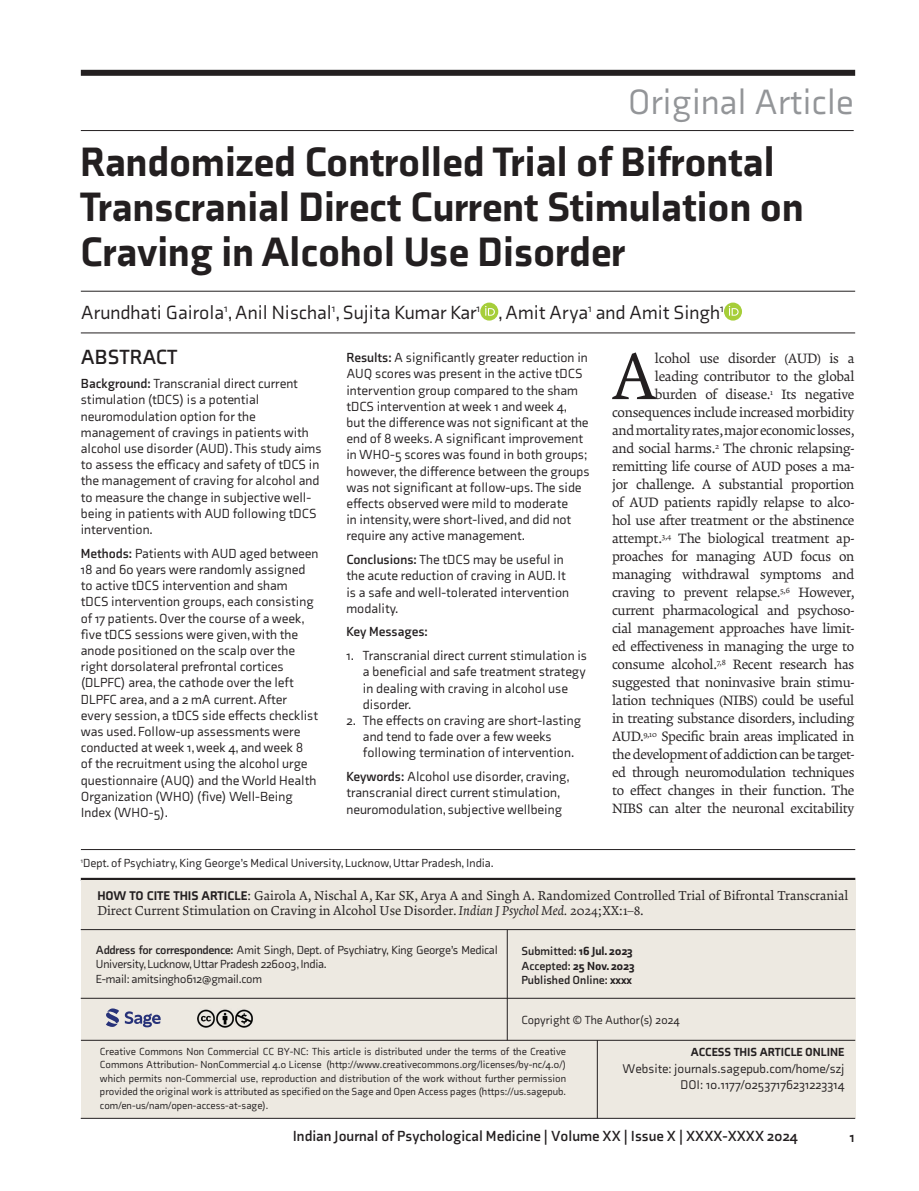
<style>
.page{position:relative;width:919px;height:1191px;background:#fff}
.page>*{position:absolute;margin:0;border:0;box-sizing:border-box;transform-origin:0 0}
.t1{font:65.7px "Krete";color:#231f20}
.t2{font:900 42px/45px "Axia";color:#231f20}
.t3{font:36px "Axia";color:#939598}
.t4{font:700 21px "Axia";color:#231f20}
.t5{font:19.5px "Axia";color:#231f20}
.t6{font:700 15px "Axia";color:#231f20}
.t7{font:13.5px/16.2px "Axia";color:#231f20}
.t8{font:13.5px/18px "Krete";letter-spacing:-.02em;color:#231f20;text-align:right}
.t9{font:700 13.5px "Axia";color:#231f20}
.t10{font:12.9px/15.5px "Krete";color:#231f20}
.t11{font:12.9px/16.5px "Axia";color:#231f20;text-align:right}
.t12{font:12px/14.4px "Axia";letter-spacing:-.02em;color:#231f20}
.t13{font:12px "Axia";color:#231f20}
.t14{font:700 12px/14.4px "Axia";color:#231f20}
.t15{font:900 12px "Axia";color:#231f20}
.t16{font:10.5px/13.5px "Axia";color:#231f20;text-align:justify}
.s1{font-weight:700}
.s2{font-family:"Axia";font-weight:900}
.s3{font-style:italic}
.s4{font-weight:900}
</style>
<div class="page">
<div style="left:81px;top:70px;width:774px;height:6px;background:#231f20"></div>
<hr style="left:81px;top:130px;width:772px;height:1px;background:#231f20">
<hr style="left:81px;top:333px;width:774px;height:1px;background:#231f20">
<hr style="left:81px;top:878px;width:774px;height:3px;background:#231f20">
<div style="left:81px;top:880px;width:774px;height:238px;background:#ede9e1"></div>
<hr style="left:81px;top:998px;width:774px;height:1px;background:#231f20">
<hr style="left:81px;top:1040px;width:774px;height:1px;background:#231f20">
<hr style="left:81px;top:1118px;width:774px;height:1px;background:#231f20">
<hr style="left:597px;top:1040px;width:1px;height:78px;background:#231f20">
<hr style="left:507px;top:930px;width:1px;height:110px;background:#231f20">
<hr style="left:81px;top:929px;width:774px;height:1px;background:#231f20">
<img style="left:197px;top:1009px;width:56px;height:19px">
<hr style="left:81px;top:849px;width:774px;height:1px;background:#231f20">
<svg style="left:106px;top:1008px;width:13px;height:19px"></svg>
<svg style="left:125px;top:1011px;width:36px;height:16px"></svg>
<hr style="left:81px;top:291px;width:774px;height:1px;background:#231f20">
<div style="left:480px;top:302px;width:18px;height:18px;background:#a6ce39;border-radius:50%"></div>
<svg style="left:485px;top:306px;width:10px;height:10px"></svg>
<div style="left:724px;top:302px;width:18px;height:18px;background:#a6ce39;border-radius:50%"></div>
<svg style="left:728px;top:306px;width:10px;height:10px"></svg>
<h3 class="t3" style="left:627px;top:80px;width:227px">Original Article</h3>
<h2 class="t2" style="left:80px;top:139px;width:724px">Randomized Controlled Trial of Bifrontal<br>Transcranial Direct Current Stimulation on<br>Craving in Alcohol Use Disorder</h2>
<h3 class="t5" style="left:81px;top:300px;width:644px">Arundhati Gairola<sup>1</sup>, Anil Nischal<sup>1</sup>, Sujita Kumar Kar<sup>1</sup> , Amit Arya<sup>1</sup> and Amit Singh<sup>1</sup></h3>
<h3 class="t4" style="left:81px;top:344px;width:98px">ABSTRACT</h3>
<p class="t7" style="left:81px;top:375px;width:242px"><span class="s1">Background:</span> Transcranial direct current stimulation (tDCS) is a potential neuromodulation option for the management of cravings in patients with alcohol use disorder (AUD). This study aims to assess the efficacy and safety of tDCS in the management of craving for alcohol and to measure the change in subjective well&shy;being in patients with AUD following tDCS intervention.</p>
<p class="t7" style="left:81px;top:545px;width:239px"><span class="s1">Methods:</span> Patients with AUD aged between 18 and 60 years were randomly assigned to active tDCS intervention and sham tDCS intervention groups, each consisting of 17 patients. Over the course of a week, five tDCS sessions were given, with the anode positioned on the scalp over the right dorsolateral prefrontal cortices (DLPFC) area, the cathode over the left DLPFC area, and a 2 mA current. After every session, a tDCS side effects checklist was used. Follow-up assessments were conducted at week 1, week 4, and week 8<br>of the recruitment using the alcohol urge questionnaire (AUQ) and the World Health Organization (WHO) (five) Well-Being Index (WHO-5).</p>
<p class="t7" style="left:346px;top:349px;width:244px"><span class="s1">Results:</span> A significantly greater reduction in AUQ scores was present in the active tDCS intervention group compared to the sham tDCS intervention at week 1 and week 4,<br>but the difference was not significant at the end of 8 weeks. A significant improvement in WHO-5 scores was found in both groups; however, the difference between the groups was not significant at follow-ups. The side effects observed were mild to moderate<br>in intensity, were short-lived, and did not require any active management.</p>
<p class="t7" style="left:346px;top:551px;width:224px"><span class="s1">Conclusions:</span> The tDCS may be useful in the acute reduction of craving in AUD. It is a safe and well-tolerated intervention modality.</p>
<p class="t9" style="left:346px;top:623px;width:83px">Key Messages:</p>
<p class="t7" style="left:363px;top:647px;width:225px;text-indent:-16px">1. Transcranial direct current stimulation is a beneficial and safe treatment strategy in dealing with craving in alcohol use disorder.</p>
<p class="t7" style="left:363px;top:712px;width:220px;text-indent:-16px">2. The effects on craving are short-lasting and tend to fade over a few weeks following termination of intervention.</p>
<p class="t7" style="left:346px;top:768px;width:225px"><span class="s1">Keywords:</span> Alcohol use disorder, craving, transcranial direct current stimulation, neuromodulation, subjective wellbeing</p>
<p class="t13" style="left:81px;top:855px;width:414px"><sup>1</sup>Dept. of Psychiatry, King George’s Medical University, Lucknow, Uttar Pradesh, India.</p>
<h1 class="t1" style="left:611px;top:338px;width:46px">A</h1>
<p class="t8" style="left:612px;top:350px;width:244px">lcohol use disorder (AUD) is a leading contributor to the global burden of disease.<sup>1</sup> Its negative consequences include increased morbidity and mortality rates, major economic losses, and social harms.<sup>2</sup> The chronic relapsing&shy;remitting life course of AUD poses a ma&shy;jor challenge. A substantial proportion of AUD patients rapidly relapse to alco&shy;hol use after treatment or the abstinence attempt.<sup>3,4</sup> The biological treatment ap&shy;proaches for managing AUD focus on managing withdrawal symptoms and craving to prevent relapse.<sup>5,6</sup> However, current pharmacological and psychoso&shy;cial management approaches have limit&shy;ed effectiveness in managing the urge to consume alcohol.<sup>7,8</sup> Recent research has suggested that noninvasive brain stimu&shy;lation techniques (NIBS) could be useful in treating substance disorders, including AUD.<sup>9,10</sup> Specific brain areas implicated in the development of addiction can be target&shy;ed through neuromodulation techniques to effect changes in their function. The NIBS can alter the neuronal excitability</p>
<p class="t10" style="left:97px;top:888px;width:752px"><span class="s2">HOW TO CITE THIS ARTICLE</span>: Gairola A, Nischal A, Kar SK, Arya A and Singh A. Randomized Controlled Trial of Bifrontal Transcranial<br>Direct Current Stimulation on Craving in Alcohol Use Disorder. <span class="s3">Indian J Psychol Med.</span> 2024;XX:1–8.</p>
<p class="t12" style="left:96px;top:942px;width:403px"><span class="s1">Address for correspondence:</span> Amit Singh, Dept. of Psychiatry, King George’s Medical<br>University, Lucknow, Uttar Pradesh 226003, India.<br>E-mail: amitsingh0612@gmail.com</p>
<p class="t14" style="left:521px;top:944px;width:115px">Submitted: <span class="s4">16 Jul. 2023<br></span>Accepted: <span class="s4">25 Nov. 2023<br></span>Published Online: <span class="s4">xxxx</span></p>
<p class="t13" style="left:521px;top:1013px;width:160px">Copyright © The Author(s) 2024</p>
<p class="t16" style="left:100px;top:1044px;width:467px">Creative Commons Non Commercial CC BY-NC: This article is distributed under the terms of the Creative Commons Attribution- NonCommercial 4.0 License (http://www.creativecommons.org/licenses/by-nc/4.0/) which permits non-Commercial use, reproduction and distribution of the work without further permission provided the original work is attributed as specified on the Sage and Open Access pages (https://us.sagepub. com/en-us/nam/open-access-at-sage).</p>
<p class="t15" style="left:690px;top:1044px;width:155px">ACCESS THIS ARTICLE ONLINE</p>
<p class="t11" style="left:622px;top:1060px;width:223px">Website: journals.sagepub.com/home/szj<br>DOI: 10.1177/02537176231223314</p>
<p class="t6" style="left:293px;top:1126px;width:506px">Indian Journal of Psychological Medicine | Volume XX | Issue X | XXXX-XXXX 2024</p>
<p class="t6" style="left:849px;top:1127px;width:6px">1</p>
</div>
